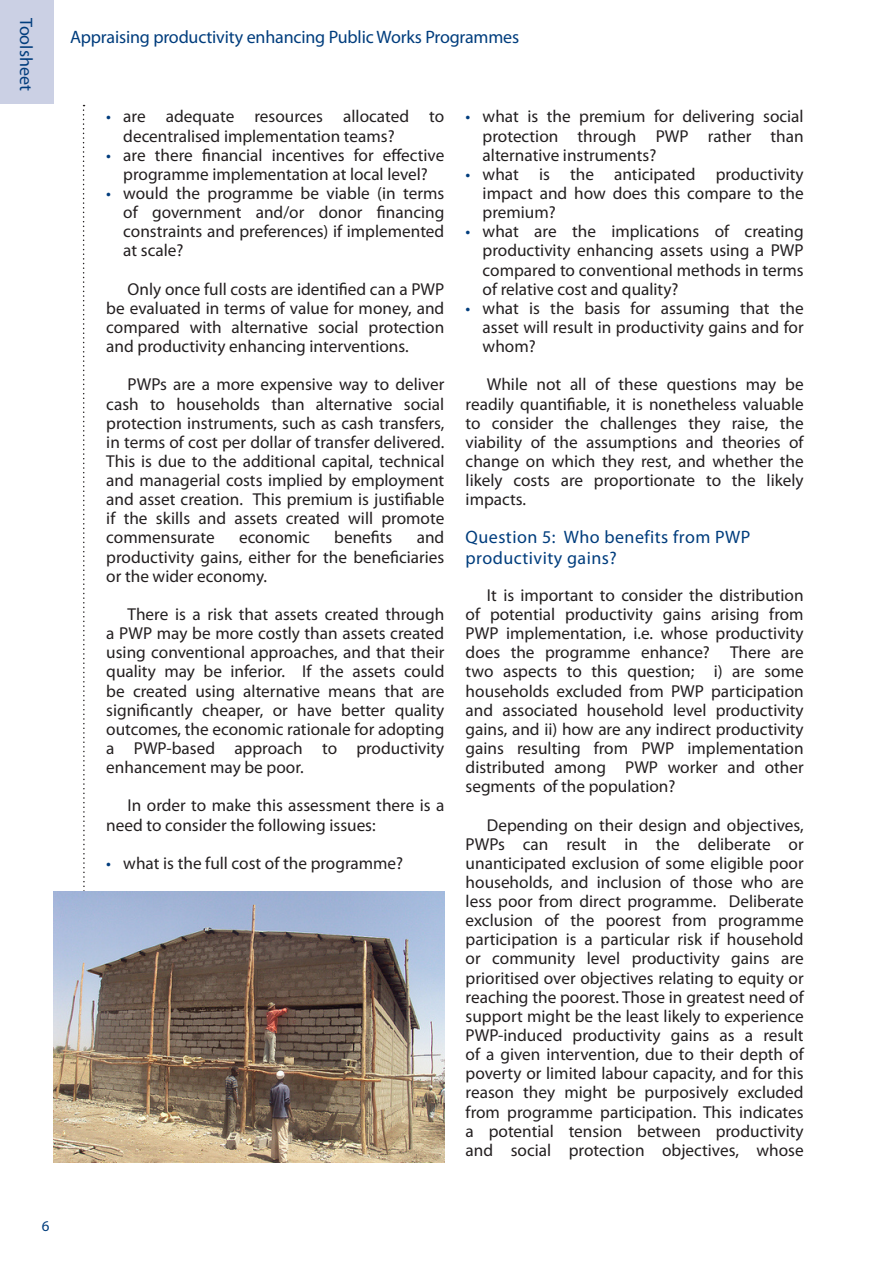
<style>
.page{position:relative;width:893px;height:1263px;background:#fff}
.page>*{position:absolute;margin:0;border:0;box-sizing:border-box;transform-origin:0 0}
._4_Subhead{font:18px "Myriad Pro";letter-spacing:-.005em;color:#013d7d}
._4_Subhead-2{font:18px/21px "Myriad Pro";letter-spacing:.025em;color:#013d7d}
._1_Body_text{font:17.25px/19.2px "Myriad Pro";color:#231f20;text-align:justify}
._6_Bullet_text{font:17.25px/19.2px "Myriad Pro";color:#231f20;text-align:justify}
.t1{font:15px "Myriad Pro";color:#013d7d}
.s1{color:#013d7d}
</style>
<div class="page">
<div style="left:0;top:0;width:53px;height:103px;background:#cbd0e4"></div>
<svg style="left:82px;top:105px;width:4px;height:786px"></svg>
<img style="left:53px;top:891px;width:391px;height:271px">
<p class="_4_Subhead" style="left:37px;top:18px;width:74px;rotate:90deg">Toolsheet</p>
<p class="_4_Subhead" style="left:70px;top:25px;width:451px">Appraising productivity enhancing Public Works Programmes</p>
<p class="_6_Bullet_text" style="left:123px;top:107px;width:323px;text-indent:-17px"><span class="s1">•</span> are adequate resources allocated to decentralised implementation teams?</p>
<p class="_6_Bullet_text" style="left:106px;top:145px;width:340px;text-align:center"><span class="s1">•</span> are there financial incentives for effective programme implementation at local level?</p>
<p class="_6_Bullet_text" style="left:123px;top:183px;width:323px;text-indent:-17px"><span class="s1">•</span> would the programme be viable (in terms of government and/or donor financing constraints and preferences) if implemented at scale?</p>
<p class="_1_Body_text" style="left:106px;top:279px;width:340px;text-indent:21px">Only once full costs are identified can a PWP be evaluated in terms of value for money, and compared with alternative social protection and productivity enhancing interventions.</p>
<p class="_1_Body_text" style="left:106px;top:375px;width:340px;text-indent:21px">PWPs are a more expensive way to deliver cash to households than alternative social protection instruments, such as cash transfers, in terms of cost per dollar of transfer delivered.<br>This is due to the additional capital, technical and managerial costs implied by employment and asset creation. This premium is justifiable if the skills and assets created will promote commensurate</p>
<p class="_6_Bullet_text" style="left:483px;top:107px;width:323px;text-indent:-17px"><span class="s1">•</span> what is the premium for delivering social protection through PWP rather than alternative instruments?</p>
<p class="_6_Bullet_text" style="left:483px;top:164px;width:323px;text-indent:-17px"><span class="s1">•</span> what is the anticipated productivity impact and how does this compare to the premium?</p>
<p class="_6_Bullet_text" style="left:483px;top:222px;width:323px;text-indent:-17px"><span class="s1">•</span> what are the implications of creating productivity enhancing assets using a PWP compared to conventional methods in terms of relative cost and quality?</p>
<p class="_6_Bullet_text" style="left:483px;top:298px;width:323px;text-indent:-17px"><span class="s1">•</span> what is the basis for assuming that the asset will result in productivity gains and for whom?</p>
<p class="_1_Body_text" style="left:466px;top:375px;width:340px;text-indent:21px">While not all of these questions may be readily quantifiable, it is nonetheless valuable to consider the challenges they raise, the viability of the assumptions and theories of change on which they rest, and whether the likely costs are proportionate to the likely impacts.</p>
<p class="_4_Subhead-2" style="left:466px;top:527px;width:286px">Question 5: Who benefits from PWP productivity gains?</p>
<p class="_1_Body_text" style="left:466px;top:585px;width:340px;text-indent:21px">It is important to consider the distribution of potential productivity gains arising from PWP implementation, i.e. whose productivity does the programme enhance? There are two aspects to this question; i) are some households excluded from PWP participation and associated household level productivity gains, and ii) how are any indirect productivity gains resulting from PWP implementation distributed among PWP worker and other segments of the population?</p>
<p class="_1_Body_text" style="left:466px;top:815px;width:340px;text-indent:21px">Depending on their design and objectives, PWPs can result in the deliberate or unanticipated exclusion of some eligible poor households, and inclusion of those who are less poor from direct programme. Deliberate exclusion of the poorest from programme participation is a particular risk if household or community level productivity gains are prioritised over objectives relating to equity or reaching the poorest. Those in greatest need of support might be the least likely to experience PWP-induced productivity gains as a result of a given intervention, due to their depth of poverty or limited labour capacity, and for this reason they might be purposively excluded from programme participation. This indicates a potential tension between productivity and social protection objectives, whose</p>
<p class="_1_Body_text" style="left:239px;top:528px;width:72px">economic</p>
<p class="_1_Body_text" style="left:334px;top:528px;width:60px">benefits</p>
<p class="_1_Body_text" style="left:106px;top:528px;width:340px;text-indent:310px">and productivity gains, either for the beneficiaries or the wider economy.</p>
<p class="_1_Body_text" style="left:106px;top:604px;width:340px;text-indent:21px">There is a risk that assets created through a PWP may be more costly than assets created using conventional approaches, and that their quality may be inferior. If the assets could be created using alternative means that are significantly cheaper, or have better quality outcomes, the economic rationale for adopting a PWP-based approach to productivity enhancement may be poor.</p>
<p class="_1_Body_text" style="left:106px;top:796px;width:340px;text-indent:21px">In order to make this assessment there is a need to consider the following issues:</p>
<p class="_6_Bullet_text" style="left:106px;top:853px;width:298px"><span class="s1">•</span> what is the full cost of the programme?</p>
<p class="t1" style="left:42px;top:1217px;width:9px">6</p>
</div>
